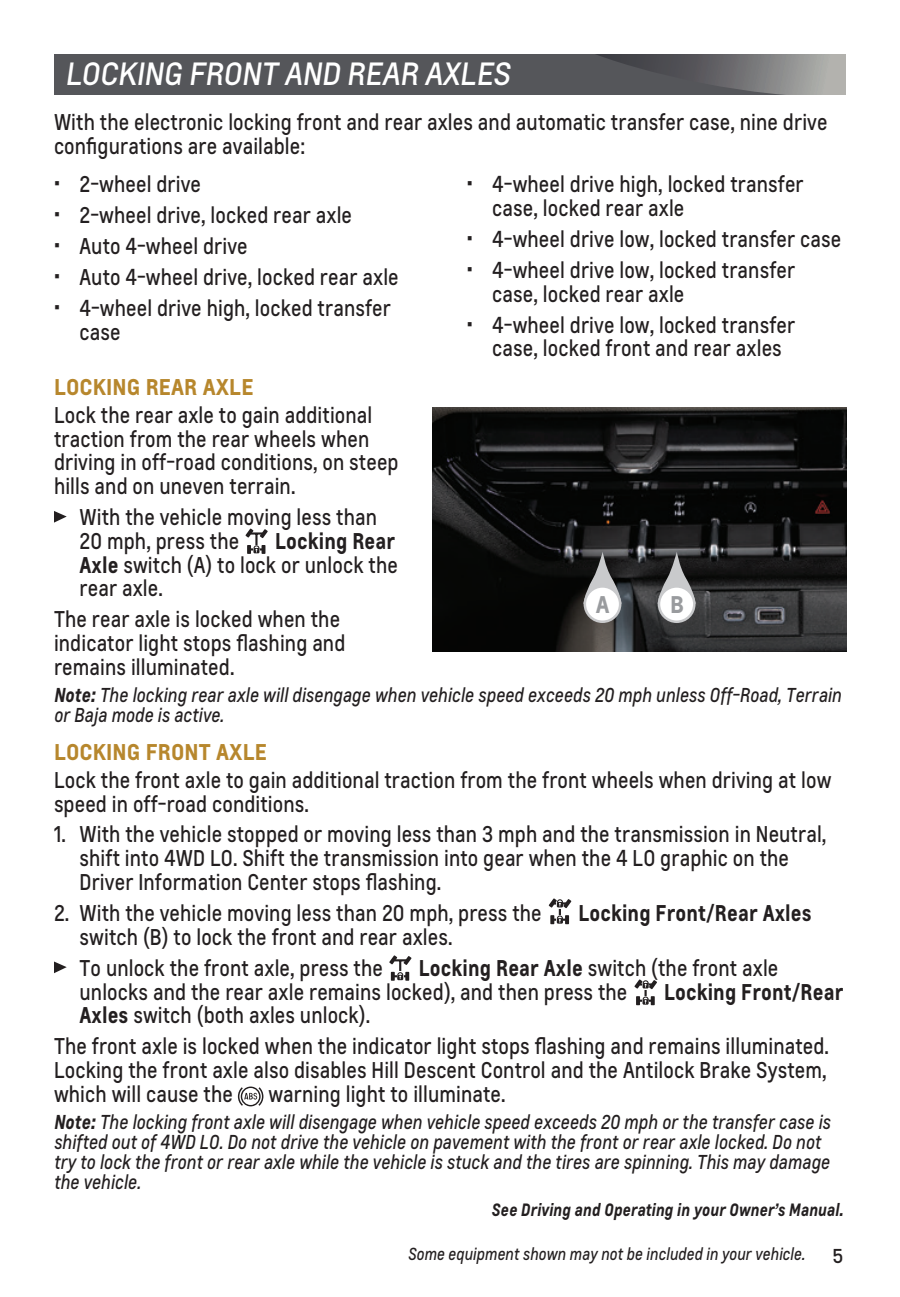
<style>
.page{position:relative;width:900px;height:1297px;background:#fff}
.page>*{position:absolute;margin:0;border:0;box-sizing:border-box;transform-origin:0 0}
.chevy_header_in_bar{font:30px "Louis";color:#fff}
.t1{font:700 22.5px "Louis";color:#999b9e}
.chevy_BULLETS_2018{font:21.25px/23.8px "Louis";letter-spacing:.005em;color:#231f20;scale:.92 1}
.chevy_BODY_2018{font:21.25px/23.8px "Louis";letter-spacing:.005em;color:#231f20;scale:.92 1}
.chevy_BULLETS_2018-2{font:700 21.25px "Louis";letter-spacing:.005em;color:#231f20;scale:.92 1}
.chevy_color_subhead{font:700 21.25px "Louis";letter-spacing:.005em;color:#b7872d}
.chevy_new_note_2018{font:italic 18.75px/20px "Louis";color:#231f20;scale:.92 1}
.t2{font:18.75px "Louis";color:#231f20}
.chevy_see_section_20{font:italic 700 16.75px "Louis";color:#231f20;scale:.92 1}
.chevy_new_note_2018-2{font:italic 16.25px "Louis";color:#231f20;scale:.92 1}
.s1{font-weight:700}
</style>
<div class="page">
<div style="left:54px;top:54px;width:792px;height:40px;background:#55565a"></div>
<svg style="left:596px;top:54px;width:250px;height:40px"></svg>
<svg style="left:54px;top:511px;width:13px;height:11px"></svg>
<svg style="left:246px;top:528px;width:22px;height:10px"></svg>
<hr style="left:255px;top:533px;width:3px;height:17px;background:#231f20">
<svg style="left:247px;top:544px;width:18px;height:9px"></svg>
<svg style="left:549px;top:898px;width:22px;height:25px"></svg>
<svg style="left:54px;top:961px;width:13px;height:11px"></svg>
<svg style="left:389px;top:955px;width:22px;height:25px"></svg>
<svg style="left:635px;top:979px;width:22px;height:25px"></svg>
<svg style="left:238px;top:1086px;width:25px;height:20px"></svg>
<img style="left:432px;top:407px;width:414px;height:244px">
<svg style="left:583px;top:551px;width:38px;height:53px"></svg>
<div style="left:585px;top:586px;width:35px;height:35px;background:#fff;border-radius:50%"></div>
<div style="left:584px;top:585px;width:37px;height:38px;border:2px solid #c9cacc;border-radius:50%"></div>
<svg style="left:657px;top:551px;width:39px;height:53px;background:#565657"></svg>
<div style="left:659px;top:586px;width:35px;height:35px;background:#fff;border-radius:50%"></div>
<div style="left:658px;top:585px;width:38px;height:38px;border:2px solid #c9cacc;border-radius:50%"></div>
<p class="chevy_header_in_bar" style="left:65px;top:53px;width:452px">LOCKING FRONT AND REAR AXLES</p>
<p class="chevy_BODY_2018" style="left:54px;top:110px;width:842px">With the electronic locking front and rear axles and automatic transfer case, nine drive configurations are available:</p>
<p class="chevy_BULLETS_2018" style="left:54px;top:172px;width:161px">• 2-wheel drive</p>
<p class="chevy_BULLETS_2018" style="left:54px;top:203px;width:326px">• 2-wheel drive, locked rear axle</p>
<p class="chevy_BULLETS_2018" style="left:54px;top:234px;width:212px">• Auto 4-wheel drive</p>
<p class="chevy_BULLETS_2018" style="left:54px;top:265px;width:376px">• Auto 4-wheel drive, locked rear axle</p>
<p class="chevy_BULLETS_2018" style="left:80px;top:296px;width:340px;text-indent:-26px">• 4-wheel drive high, locked transfer case</p>
<p class="chevy_BULLETS_2018" style="left:492px;top:172px;width:340px;text-indent:-26px">• 4-wheel drive high, locked transfer case, locked rear axle</p>
<p class="chevy_BULLETS_2018" style="left:467px;top:227px;width:409px">• 4-wheel drive low, locked transfer case</p>
<p class="chevy_BULLETS_2018" style="left:492px;top:258px;width:331px;text-indent:-26px">• 4-wheel drive low, locked transfer case, locked rear axle</p>
<p class="chevy_BULLETS_2018" style="left:467px;top:312px;width:359px;text-align:center">• 4-wheel drive low, locked transfer case, locked front and rear axles</p>
<p class="chevy_color_subhead" style="left:54px;top:372px;width:201px">LOCKING REAR AXLE</p>
<p class="chevy_BODY_2018" style="left:54px;top:402px;width:376px">Lock the rear axle to gain additional traction from the rear wheels when driving in off-road conditions, on steep hills and on uneven terrain.</p>
<p class="chevy_BULLETS_2018" style="left:80px;top:505px;width:325px">With the vehicle moving less than<br>20 mph, press the</p>
<p class="chevy_BULLETS_2018" style="left:80px;top:528px;width:348px;text-indent:196px"><span class="s1">Locking Rear<br>Axle</span> switch (A) to lock or unlock the rear axle.</p>
<p class="chevy_BODY_2018" style="left:54px;top:607px;width:318px">The rear axle is locked when the indicator light stops flashing and remains illuminated.</p>
<p class="chevy_new_note_2018" style="left:54px;top:684px;width:858px"><span class="s1">Note:</span> The locking rear axle will disengage when vehicle speed exceeds 20 mph unless Off-Road, Terrain or Baja mode is active.</p>
<p class="chevy_color_subhead" style="left:54px;top:736px;width:214px">LOCKING FRONT AXLE</p>
<p class="chevy_BODY_2018" style="left:54px;top:767px;width:847px">Lock the front axle to gain additional traction from the front wheels when driving at low speed in off-road conditions.</p>
<p class="chevy_BULLETS_2018" style="left:80px;top:822px;width:813px;text-indent:-26px">1. With the vehicle stopped or moving less than 3 mph and the transmission in Neutral, shift into 4WD LO. Shift the transmission into gear when the 4 LO graphic on the<br>Driver Information Center stops flashing.</p>
<p class="chevy_BULLETS_2018" style="left:54px;top:900px;width:532px">2. With the vehicle moving less than 20 mph, press the</p>
<p class="chevy_BULLETS_2018-2" style="left:578px;top:897px;width:255px">Locking Front/Rear Axles</p>
<p class="chevy_BULLETS_2018" style="left:80px;top:924px;width:407px">switch (B) to lock the front and rear axles.</p>
<p class="chevy_BULLETS_2018" style="left:80px;top:955px;width:331px">To unlock the front axle, press the</p>
<p class="t1" style="left:596px;top:587px;width:15px">A</p>
<p class="t1" style="left:670px;top:587px;width:15px">B</p>
<p class="chevy_BULLETS_2018" style="left:80px;top:955px;width:761px;text-indent:339px"><span class="s1">Locking Rear Axle</span> switch (the front axle unlocks and the rear axle remains locked), and then press the</p>
<p class="chevy_BULLETS_2018-2" style="left:664px;top:975px;width:196px">Locking Front/Rear</p>
<p class="chevy_BULLETS_2018" style="left:80px;top:1002px;width:318px"><span class="s1">Axles</span> switch (both axles unlock).</p>
<p class="chevy_BODY_2018" style="left:54px;top:1033px;width:844px;text-align:justify">The front axle is locked when the indicator light stops flashing and remains illuminated.<br>Locking the front axle also disables Hill Descent Control and the Antilock Brake System, which will cause the</p>
<p class="chevy_BODY_2018" style="left:268px;top:1081px;width:259px">warning light to illuminate.</p>
<p class="chevy_new_note_2018" style="left:54px;top:1111px;width:846px"><span class="s1">Note:</span> The locking front axle will disengage when vehicle speed exceeds 20 mph or the transfer case is shifted out of 4WD LO. Do not drive the vehicle on pavement with the front or rear axle locked. Do not try to lock the front or rear axle while the vehicle is stuck and the tires are spinning. This may damage the vehicle.</p>
<p class="chevy_see_section_20" style="left:492px;top:1197px;width:384px">See Driving and Operating in your Owner’s Manual.</p>
<p class="chevy_new_note_2018-2" style="left:408px;top:1242px;width:433px">Some equipment shown may not be included in your vehicle.</p>
<p class="t2" style="left:833px;top:1242px;width:12px">5</p>
</div>
